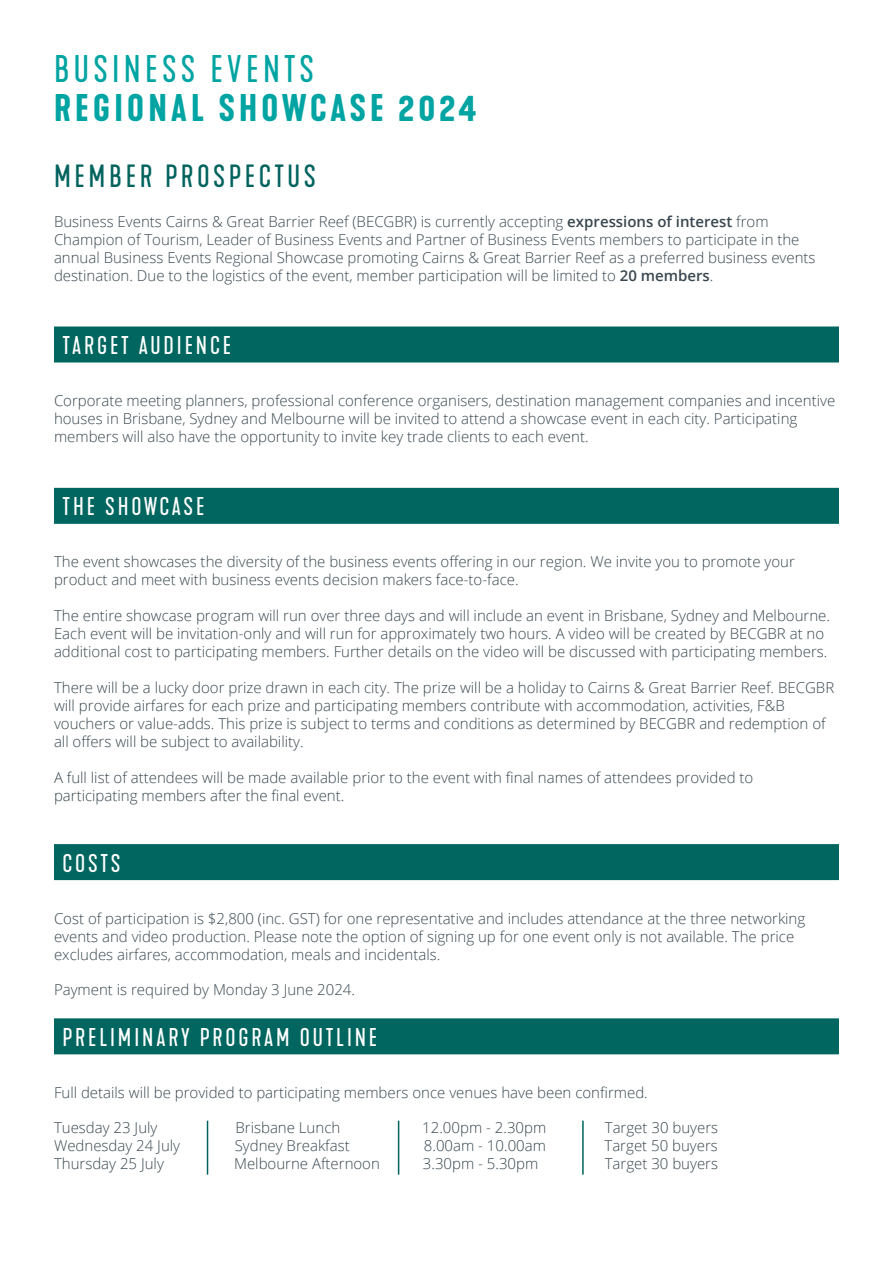
<style>
.page{position:relative;width:893px;height:1263px;background:#fff}
.page>*{position:absolute;margin:0;border:0;box-sizing:border-box;transform-origin:0 0}
.t1{font:36px "Kapra Neue Pro Semi Bold Rd";letter-spacing:.12em;color:#00a4a2}
.t2{font:36px "Kapra Neue Pro Regular Rd";letter-spacing:.12em;color:#00a4a2}
.t3{font:30px "Kapra Neue Pro Regular Rd";letter-spacing:.12em;color:#00635e}
.t4{font:24px "Kapra Neue Pro Regular Rd";letter-spacing:.12em;color:#fff}
.t5{font:300 15px/18px "Open Sans";color:#39474f}
.s1{font-weight:600}
</style>
<div class="page">
<div style="left:54px;top:326px;width:785px;height:36px;background:#00665f"></div>
<div style="left:54px;top:488px;width:785px;height:36px;background:#00665f"></div>
<div style="left:54px;top:844px;width:785px;height:36px;background:#00665f"></div>
<div style="left:54px;top:1018px;width:785px;height:36px;background:#00665f"></div>
<hr style="left:207px;top:1121px;width:1px;height:54px;background:#00635e">
<hr style="left:398px;top:1121px;width:1px;height:54px;background:#00635e">
<hr style="left:582px;top:1121px;width:2px;height:54px;background:#00635e">
<h1 class="t2" style="left:54px;top:47px;width:262px">BUSINESS EVENTS</h1>
<h1 class="t1" style="left:54px;top:85px;width:424px">REGIONAL SHOWCASE 2024</h1>
<h2 class="t3" style="left:54px;top:158px;width:263px">MEMBER PROSPECTUS</h2>
<p class="t5" style="left:54px;top:212px;width:763px">Business Events Cairns &amp; Great Barrier Reef (BECGBR) is currently accepting <span class="s1">expressions of interest</span> from Champion of Tourism, Leader of Business Events and Partner of Business Events members to participate in the annual Business Events Regional Showcase promoting Cairns &amp; Great Barrier Reef as a preferred business events destination. Due to the logistics of the event, member participation will be limited to <span class="s1">20 members</span>.</p>
<h3 class="t4" style="left:63px;top:331px;width:170px">TARGET AUDIENCE</h3>
<p class="t5" style="left:54px;top:391px;width:783px">Corporate meeting planners, professional conference organisers, destination management companies and incentive houses in Brisbane, Sydney and Melbourne will be invited to attend a showcase event in each city. Participating members will also have the opportunity to invite key trade clients to each event.</p>
<h3 class="t4" style="left:63px;top:492px;width:144px">THE SHOWCASE</h3>
<p class="t5" style="left:54px;top:552px;width:742px">The event showcases the diversity of the business events offering in our region. We invite you to promote your product and meet with business events decision makers face-to-face.</p>
<p class="t5" style="left:54px;top:606px;width:778px">The entire showcase program will run over three days and will include an event in Brisbane, Sydney and Melbourne.<br>Each event will be invitation-only and will run for approximately two hours. A video will be created by BECGBR at no additional cost to participating members. Further details on the video will be discussed with participating members.</p>
<p class="t5" style="left:54px;top:678px;width:782px">There will be a lucky door prize drawn in each city. The prize will be a holiday to Cairns &amp; Great Barrier Reef. BECGBR will provide airfares for each prize and participating members contribute with accommodation, activities, F&amp;B vouchers or value-adds. This prize is subject to terms and conditions as determined by BECGBR and redemption of all offers will be subject to availability.</p>
<p class="t5" style="left:54px;top:768px;width:701px">A full list of attendees will be made available prior to the event with final names of attendees provided to participating members after the final event.</p>
<h3 class="t4" style="left:63px;top:848px;width:59px">COSTS</h3>
<p class="t5" style="left:54px;top:909px;width:753px">Cost of participation is $2,800 (inc. GST) for one representative and includes attendance at the three networking events and video production. Please note the option of signing up for one event only is not available. The price excludes airfares, accommodation, meals and incidentals.</p>
<p class="t5" style="left:54px;top:980px;width:303px">Payment is required by Monday 3 June 2024.</p>
<h3 class="t4" style="left:63px;top:1023px;width:316px">PRELIMINARY PROGRAM OUTLINE</h3>
<p class="t5" style="left:54px;top:1083px;width:595px">Full details will be provided to participating members once venues have been confirmed.</p>
<p class="t5" style="left:54px;top:1118px;width:105px">Tuesday 23 July</p>
<p class="t5" style="left:235px;top:1118px;width:106px">Brisbane Lunch</p>
<p class="t5" style="left:422px;top:1118px;width:126px">12.00pm - 2.30pm</p>
<p class="t5" style="left:605px;top:1118px;width:115px">Target 30 buyers</p>
<p class="t5" style="left:54px;top:1136px;width:128px">Wednesday 24 July</p>
<p class="t5" style="left:235px;top:1136px;width:117px">Sydney Breakfast</p>
<p class="t5" style="left:424px;top:1136px;width:124px">8.00am - 10.00am</p>
<p class="t5" style="left:604px;top:1136px;width:115px">Target 50 buyers</p>
<p class="t5" style="left:54px;top:1154px;width:111px">Thursday 25 July</p>
<p class="t5" style="left:234px;top:1154px;width:147px">Melbourne Afternoon</p>
<p class="t5" style="left:423px;top:1154px;width:117px">3.30pm - 5.30pm</p>
<p class="t5" style="left:605px;top:1154px;width:115px">Target 30 buyers</p>
</div>
